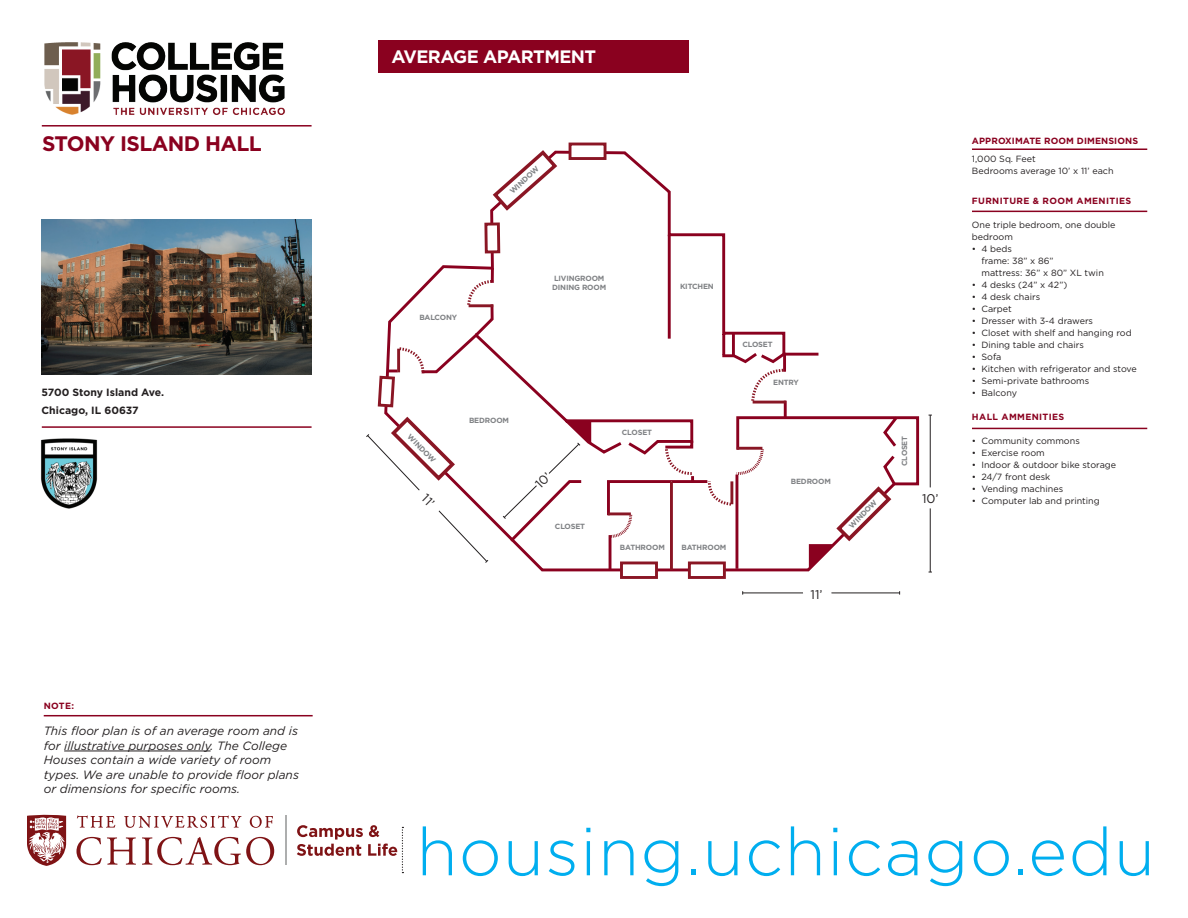
<style>
.page{position:relative;width:1188px;height:918px;background:#fff}
.page>*{position:absolute;margin:0;border:0;box-sizing:border-box;transform-origin:0 0}
.t1{font:300 66.9px "Gotham";letter-spacing:.02em;color:#00aeef}
.t2{font:700 21px "Gotham";letter-spacing:-.03em;color:#8a011f}
.t3{font:700 18px "Gotham";letter-spacing:-.03em;color:#fff}
.t4{font:12.6px "Gotham";color:#231f20}
.t5{font:italic 12px/14.4px "Gotham";color:#231f20}
.t6{font:700 10.5px "Gotham";color:#231f20}
.t7{font:9px/12px "Gotham";color:#231f20}
.t8{font:700 9px "Gotham";letter-spacing:.04em;color:#8a011f}
.t9{font:700 9px "Gotham";letter-spacing:.01em;color:#8a011f}
.t10{font:700 7.5px "Gotham";letter-spacing:-.02em;color:#808285}
</style>
<div class="page">
<hr style="left:285px;top:816px;width:2px;height:49px;background:#adaeae">
<svg style="left:27px;top:815px;width:247px;height:51px"></svg>
<svg style="left:297px;top:825px;width:106px;height:48px"></svg>
<hr style="left:44px;top:715px;width:269px;height:1px;background:#8a011f">
<hr style="left:64px;top:751px;width:147px;height:1px;background:#231f20">
<img style="left:44px;top:42px;width:241px;height:73px">
<div style="left:378px;top:40px;width:310px;height:33px;background:#8a011f"></div>
<hr style="left:972px;top:148px;width:175px;height:2px;background:#8a011f">
<hr style="left:972px;top:211px;width:175px;height:1px;background:#8a011f">
<hr style="left:972px;top:428px;width:175px;height:1px;background:#8a011f">
<hr style="left:42px;top:426px;width:270px;height:2px;background:#8a011f">
<hr style="left:42px;top:125px;width:270px;height:2px;background:#8a011f">
<img style="left:42px;top:220px;width:270px;height:154px">
<img style="left:41px;top:439px;width:57px;height:70px">
<svg style="left:387px;top:149px;width:532px;height:424px"></svg>
<svg style="left:466px;top:279px;width:30px;height:29px"></svg>
<div style="left:486px;top:224px;width:13px;height:28px;background:#fff"></div>
<div style="left:484px;top:223px;width:16px;height:30px;border:3px solid #8a1624"></div>
<svg style="left:490px;top:149px;width:70px;height:64px"></svg>
<hr style="left:491px;top:268px;width:3px;height:15px;background:#8a011f">
<svg style="left:606px;top:512px;width:28px;height:27px"></svg>
<hr style="left:668px;top:235px;width:3px;height:104px;background:#8a011f">
<div style="left:621px;top:563px;width:36px;height:14px;background:#fff"></div>
<div style="left:620px;top:562px;width:38px;height:17px;border:3px solid #8a1624"></div>
<div style="left:689px;top:563px;width:35px;height:14px;background:#fff"></div>
<div style="left:688px;top:562px;width:38px;height:17px;border:3px solid #8a1624"></div>
<div style="left:570px;top:144px;width:35px;height:15px;background:#fff"></div>
<div style="left:569px;top:143px;width:37px;height:17px;border:3px solid #8a1624"></div>
<svg style="left:809px;top:484px;width:85px;height:86px"></svg>
<hr style="left:670px;top:482px;width:3px;height:88px;background:#8a1624">
<svg style="left:662px;top:350px;width:126px;height:157px"></svg>
<hr style="left:743px;top:593px;width:157px;height:1px;background:#231f20">
<hr style="left:930px;top:415px;width:1px;height:157px;background:#231f20">
<svg style="left:802px;top:592px;width:30px;height:2px"></svg>
<svg style="left:916px;top:487px;width:15px;height:22px"></svg>
<svg style="left:502px;top:420px;width:89px;height:100px"></svg>
<svg style="left:366px;top:346px;width:123px;height:218px"></svg>
<p class="t2" style="left:42px;top:130px;width:221px">STONY ISLAND HALL</p>
<p class="t6" style="left:42px;top:385px;width:124px">5700 Stony Island Ave.</p>
<p class="t6" style="left:42px;top:403px;width:99px">Chicago, IL 60637</p>
<p class="t8" style="left:44px;top:700px;width:32px">NOTE:</p>
<h3 class="t5" style="left:44px;top:724px;width:257px">This floor plan is of an average room and is for illustrative purposes only. The College Houses contain a wide variety of room types. We are unable to provide floor plans or dimensions for specific rooms.</h3>
<p class="t3" style="left:392px;top:45px;width:206px">AVERAGE APARTMENT</p>
<p class="t10" style="left:508px;top:189px;width:38px;rotate:-43deg">WINDOW</p>
<p class="t10" style="left:419px;top:313px;width:39px">BALCONY</p>
<p class="t10" style="left:412px;top:432px;width:38px;rotate:45deg">WINDOW</p>
<p class="t10" style="left:469px;top:415px;width:42px">BEDROOM</p>
<p class="t10" style="left:554px;top:274px;width:52px">LIVINGROOM</p>
<p class="t10" style="left:552px;top:283px;width:56px">DINING ROOM</p>
<p class="t10" style="left:680px;top:281px;width:35px">KITCHEN</p>
<p class="t10" style="left:555px;top:521px;width:32px">CLOSET</p>
<p class="t10" style="left:622px;top:427px;width:32px">CLOSET</p>
<p class="t10" style="left:743px;top:340px;width:32px">CLOSET</p>
<p class="t10" style="left:773px;top:377px;width:27px">ENTRY</p>
<p class="t10" style="left:791px;top:477px;width:42px">BEDROOM</p>
<p class="t10" style="left:620px;top:543px;width:46px">BATHROOM</p>
<p class="t10" style="left:682px;top:543px;width:46px">BATHROOM</p>
<p class="t4" style="left:811px;top:587px;width:14px">11’</p>
<p class="t10" style="left:847px;top:524px;width:38px;rotate:-46deg">WINDOW</p>
<p class="t10" style="left:899px;top:466px;width:32px;rotate:-90deg">CLOSET</p>
<p class="t4" style="left:922px;top:490px;width:18px">10’</p>
<p class="t9" style="left:972px;top:135px;width:168px">APPROXIMATE ROOM DIMENSIONS</p>
<p class="t7" style="left:972px;top:153px;width:65px">1,000 Sq. Feet</p>
<p class="t7" style="left:972px;top:165px;width:143px">Bedrooms average 10’ x 11’ each</p>
<p class="t8" style="left:972px;top:195px;width:161px">FURNITURE &amp; ROOM AMENITIES</p>
<p class="t7" style="left:972px;top:219px;width:145px">One triple bedroom, one double bedroom</p>
<p class="t7" style="left:972px;top:243px;width:41px">• 4 beds</p>
<p class="t7" style="left:981px;top:255px;width:74px">frame: 38” x 86”</p>
<p class="t7" style="left:981px;top:267px;width:124px">mattress: 36” x 80” XL twin</p>
<p class="t7" style="left:972px;top:279px;width:97px">• 4 desks (24” x 42”)</p>
<p class="t7" style="left:972px;top:291px;width:70px">• 4 desk chairs</p>
<p class="t7" style="left:972px;top:303px;width:41px">• Carpet</p>
<p class="t7" style="left:972px;top:315px;width:123px">• Dresser with 3-4 drawers</p>
<p class="t7" style="left:972px;top:327px;width:161px">• Closet with shelf and hanging rod</p>
<p class="t7" style="left:972px;top:339px;width:114px">• Dining table and chairs</p>
<p class="t7" style="left:972px;top:351px;width:31px">• Sofa</p>
<p class="t7" style="left:972px;top:363px;width:166px">• Kitchen with refrigerator and stove</p>
<p class="t7" style="left:972px;top:375px;width:119px">• Semi-private bathrooms</p>
<p class="t7" style="left:972px;top:387px;width:47px">• Balcony</p>
<p class="t8" style="left:972px;top:411px;width:94px">HALL AMMENITIES</p>
<p class="t7" style="left:972px;top:435px;width:109px">• Community commons</p>
<p class="t7" style="left:972px;top:447px;width:74px">• Exercise room</p>
<p class="t7" style="left:972px;top:459px;width:146px">• Indoor &amp; outdoor bike storage</p>
<p class="t7" style="left:972px;top:471px;width:80px">• 24/7 front desk</p>
<p class="t7" style="left:972px;top:483px;width:93px">• Vending machines</p>
<p class="t7" style="left:972px;top:495px;width:129px">• Computer lab and printing</p>
<h1 class="t1" style="left:416px;top:809px;width:740px">housing.uchicago.edu</h1>
</div>
